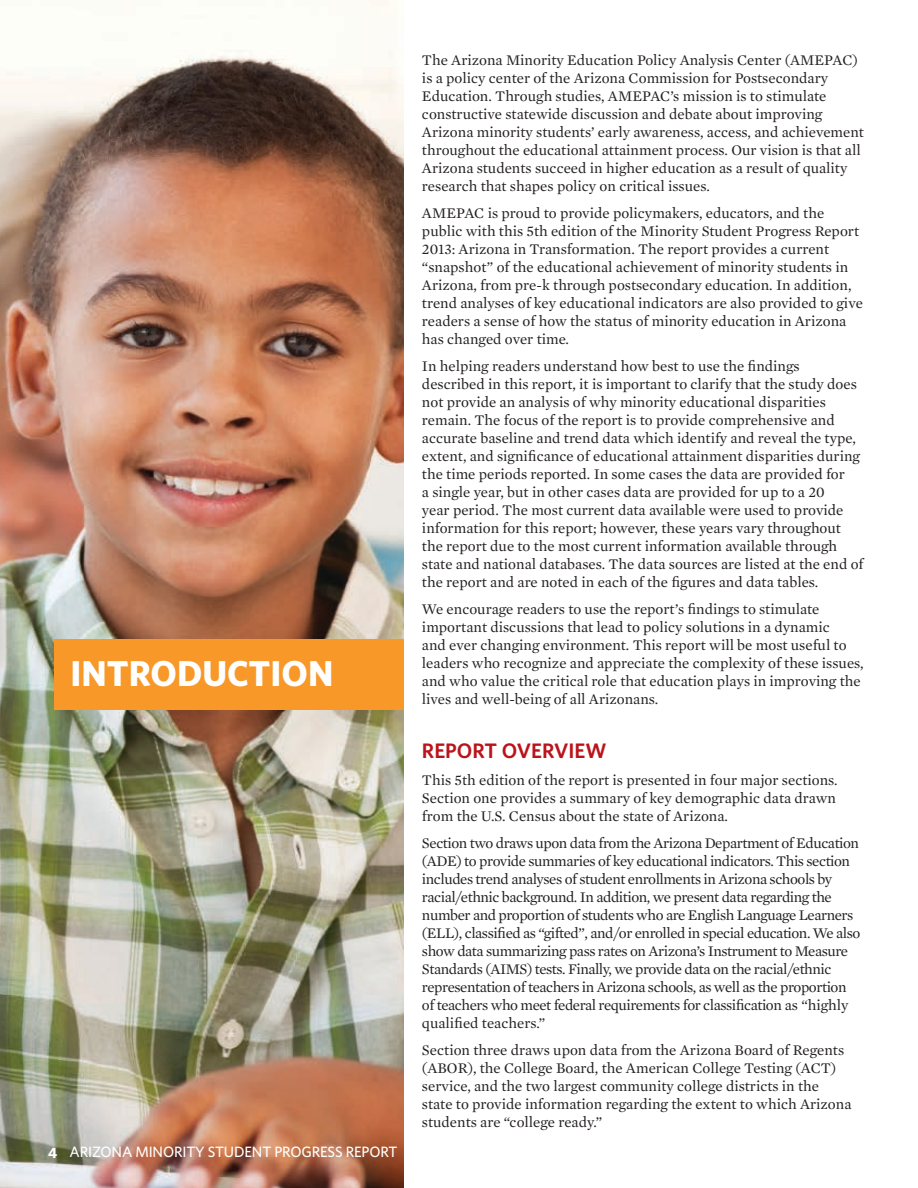
<style>
.page{position:relative;width:918px;height:1188px;background:#fff}
.page>*{position:absolute;margin:0;border:0;box-sizing:border-box;transform-origin:0 0}
.t1{font:700 36px "Whitney HTF";color:#fff}
.t2{font:21px "Whitney HTF Semi Bold SC";color:#bb131a}
.t3{font:15px/18px "Mercury Text G1 Roman";color:#231f20}
.t4{font:15px/18px "Mercury Text G1 Roman";letter-spacing:-.03em;color:#231f20}
.t5{font:500 15px "Whitney HTF";letter-spacing:-.01em;color:#fff}
.s1{font-weight:700}
</style>
<div class="page">
<img style="left:0;top:0;width:404px;height:1188px">
<div style="left:54px;top:639px;width:350px;height:71px;background:#f89828"></div>
<h1 class="t1" style="left:70px;top:652px;width:264px">INTRODUCTION</h1>
<p class="t5" style="left:48px;top:1143px;width:351px"><span class="s1">4</span> ARIZONA MINORITY STUDENT PROGRESS REPORT</p>
<p class="t3" style="left:422px;top:51px;width:444px">The Arizona Minority Education Policy Analysis Center (AMEPAC) is a policy center of the Arizona Commission for Postsecondary Education. Through studies, AMEPAC’s mission is to stimulate constructive statewide discussion and debate about improving Arizona minority students’ early awareness, access, and achievement throughout the educational attainment process. Our vision is that all Arizona students succeed in higher education as a result of quality research that shapes policy on critical issues.</p>
<p class="t3" style="left:422px;top:204px;width:442px">AMEPAC is proud to provide policymakers, educators, and the public with this 5th edition of the Minority Student Progress Report 2013: Arizona in Transformation. The report provides a current “snapshot” of the educational achievement of minority students in Arizona, from pre-k through postsecondary education. In addition, trend analyses of key educational indicators are also provided to give readers a sense of how the status of minority education in Arizona has changed over time.</p>
<p class="t3" style="left:422px;top:357px;width:443px">In helping readers understand how best to use the findings described in this report, it is important to clarify that the study does not provide an analysis of why minority educational disparities remain. The focus of the report is to provide comprehensive and accurate baseline and trend data which identify and reveal the type, extent, and significance of educational attainment disparities during the time periods reported. In some cases the data are provided for<br>a single year, but in other cases data are provided for up to a 20<br>year period. The most current data available were used to provide information for this report; however, these years vary throughout the report due to the most current information available through state and national databases. The data sources are listed at the end of the report and are noted in each of the figures and data tables.</p>
<p class="t3" style="left:422px;top:600px;width:443px">We encourage readers to use the report’s findings to stimulate important discussions that lead to policy solutions in a dynamic<br>and ever changing environment. This report will be most useful to leaders who recognize and appreciate the complexity of these issues, and who value the critical role that education plays in improving the lives and well-being of all Arizonans.</p>
<h2 class="t2" style="left:422px;top:738px;width:26px">REPORT</h2>
<h2 class="t2" style="left:502px;top:738px;width:29px">OVERVIEW</h2>
<p class="t3" style="left:422px;top:771px;width:417px;text-align:justify">This 5th edition of the report is presented in four major sections.<br>Section one provides a summary of key demographic data drawn from the U.S. Census about the state of Arizona.</p>
<p class="t4" style="left:422px;top:834px;width:440px">Section two draws upon data from the Arizona Department of Education (ADE) to provide summaries of key educational indicators. This section includes trend analyses of student enrollments in Arizona schools by racial/ethnic background. In addition, we present data regarding the number and proportion of students who are English Language Learners (ELL), classified as “gifted”, and/or enrolled in special education. We also show data summarizing pass rates on Arizona’s Instrument to Measure Standards (AIMS) tests. Finally, we provide data on the racial/ethnic representation of teachers in Arizona schools, as well as the proportion of teachers who meet federal requirements for classification as “highly qualified teachers.”</p>
<p class="t3" style="left:422px;top:1041px;width:431px">Section three draws upon data from the Arizona Board of Regents (ABOR), the College Board, the American College Testing (ACT) service, and the two largest community college districts in the state to provide information regarding the extent to which Arizona students are “college ready.”</p>
</div>
